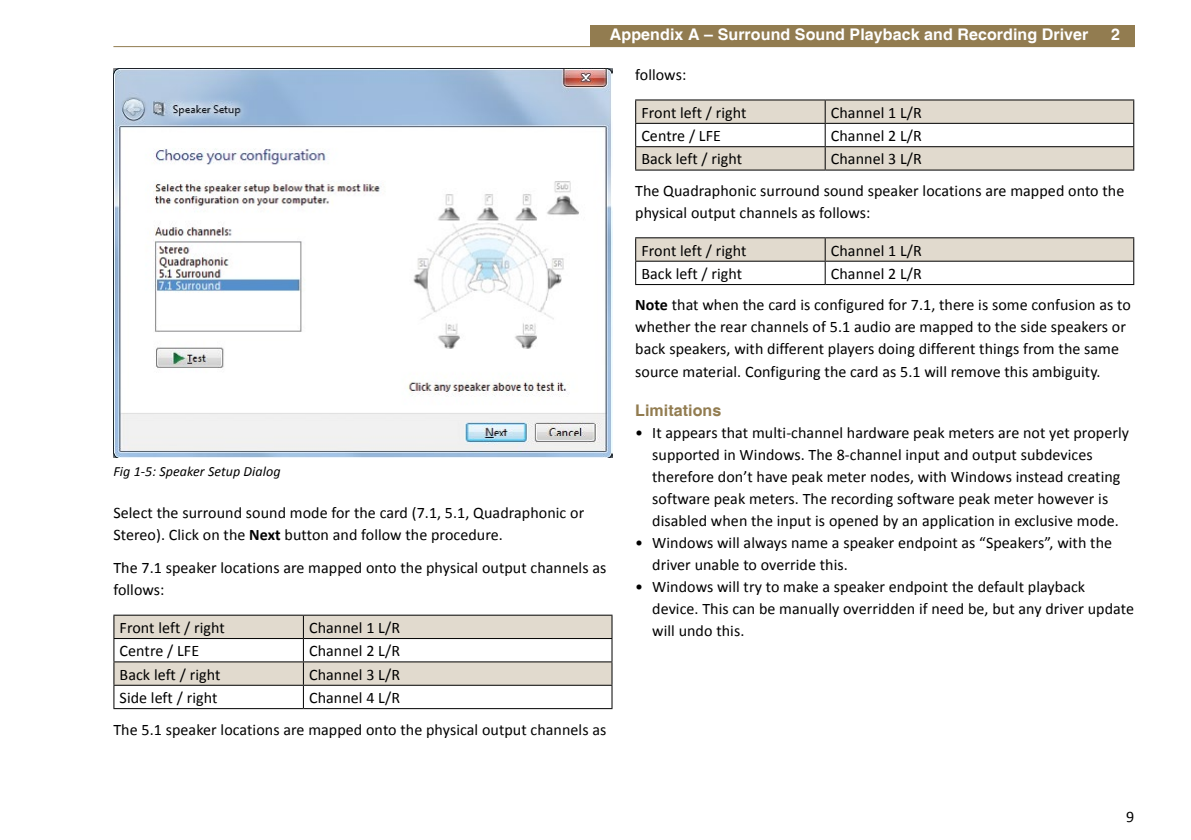
<style>
.page{position:relative;width:1191px;height:840px;background:#fff}
.page>*{position:absolute;margin:0;border:0;box-sizing:border-box;transform-origin:0 0}
.t1{font:16px/22px "Calibri";letter-spacing:.005em;color:#000}
.t2{font:700 16px "Helvetica";letter-spacing:.005em;color:#fff}
.t3{font:700 16px "Helvetica";letter-spacing:.005em;color:#927c50}
.t4{font:italic 14px "Calibri";letter-spacing:.005em;color:#000}
.s1{font-weight:700}
</style>
<div class="page">
<div style="left:590px;top:25px;width:544px;height:22px;background:#927c50"></div>
<hr style="left:113px;top:46px;width:1021px;height:1px;background:#927c50">
<svg style="left:113px;top:614px;width:499px;height:93px"></svg>
<hr style="left:113px;top:707px;width:190px;height:1px;background:#000">
<hr style="left:303px;top:707px;width:309px;height:1px;background:#000">
<hr style="left:635px;top:99px;width:190px;height:1px;background:#000">
<hr style="left:825px;top:99px;width:309px;height:1px;background:#000">
<svg style="left:635px;top:100px;width:499px;height:69px"></svg>
<hr style="left:635px;top:169px;width:190px;height:1px;background:#000">
<hr style="left:825px;top:169px;width:309px;height:1px;background:#000">
<hr style="left:635px;top:237px;width:190px;height:1px;background:#000">
<hr style="left:825px;top:237px;width:309px;height:1px;background:#000">
<svg style="left:635px;top:238px;width:499px;height:46px"></svg>
<hr style="left:635px;top:284px;width:190px;height:1px;background:#000">
<hr style="left:825px;top:284px;width:309px;height:1px;background:#000">
<img style="left:113px;top:68px;width:499px;height:389px">
<p class="t2" style="left:610px;top:25px;width:480px">Appendix A – Surround Sound Playback and Recording Driver</p>
<p class="t2" style="left:1111px;top:25px;width:10px">2</p>
<p class="t4" style="left:113px;top:462px;width:169px">Fig 1-5: Speaker Setup Dialog</p>
<p class="t1" style="left:113px;top:501px;width:472px">Select the surround sound mode for the card (7.1, 5.1, Quadraphonic or<br>Stereo). Click on the <span class="s1">Next</span> button and follow the procedure.</p>
<p class="t1" style="left:113px;top:556px;width:494px">The 7.1 speaker locations are mapped onto the physical output channels as follows:</p>
<p class="t1" style="left:120px;top:616px;width:107px">Front left / right</p>
<p class="t1" style="left:309px;top:616px;width:92px">Channel 1 L/R</p>
<p class="t1" style="left:120px;top:639px;width:81px">Centre / LFE</p>
<p class="t1" style="left:309px;top:639px;width:92px">Channel 2 L/R</p>
<p class="t1" style="left:120px;top:663px;width:102px">Back left / right</p>
<p class="t1" style="left:309px;top:663px;width:92px">Channel 3 L/R</p>
<p class="t1" style="left:120px;top:686px;width:99px">Side left / right</p>
<p class="t1" style="left:113px;top:681px;width:494px;line-height:31.6px;text-indent:196px">Channel 4 L/R<br>The 5.1 speaker locations are mapped onto the physical output channels as</p>
<p class="t1" style="left:635px;top:64px;width:53px">follows:</p>
<p class="t1" style="left:641px;top:101px;width:107px">Front left / right</p>
<p class="t1" style="left:831px;top:101px;width:92px">Channel 1 L/R</p>
<p class="t1" style="left:641px;top:125px;width:81px">Centre / LFE</p>
<p class="t1" style="left:831px;top:125px;width:92px">Channel 2 L/R</p>
<p class="t1" style="left:641px;top:148px;width:102px">Back left / right</p>
<p class="t1" style="left:635px;top:143px;width:491px;line-height:31.6px;text-align:center">Channel 3 L/R<br>The Quadraphonic surround sound speaker locations are mapped onto the</p>
<p class="t1" style="left:635px;top:201px;width:237px">physical output channels as follows:</p>
<p class="t1" style="left:641px;top:239px;width:107px">Front left / right</p>
<p class="t1" style="left:831px;top:239px;width:92px">Channel 1 L/R</p>
<p class="t1" style="left:641px;top:262px;width:102px">Back left / right</p>
<p class="t1" style="left:635px;top:258px;width:497px;line-height:31.6px;text-indent:196px">Channel 2 L/R<br><span class="s1">Note</span> that when the card is configured for 7.1, there is some confusion as to</p>
<p class="t1" style="left:635px;top:316px;width:492px">whether the rear channels of 5.1 audio are mapped to the side speakers or back speakers, with different players doing different things from the same source material. Configuring the card as 5.1 will remove this ambiguity.</p>
<p class="t3" style="left:635px;top:400px;width:88px">Limitations</p>
<p class="t1" style="left:652px;top:421px;width:478px;text-indent:-17px">• It appears that multi-channel hardware peak meters are not yet properly supported in Windows. The 8-channel input and output subdevices therefore don’t have peak meter nodes, with Windows instead creating software peak meters. The recording software peak meter however is disabled when the input is opened by an application in exclusive mode.</p>
<p class="t1" style="left:652px;top:531px;width:461px;text-indent:-17px">• Windows will always name a speaker endpoint as “Speakers”, with the driver unable to override this.</p>
<p class="t1" style="left:652px;top:575px;width:483px;text-indent:-17px">• Windows will try to make a speaker endpoint the default playback device. This can be manually overridden if need be, but any driver update will undo this.</p>
<p class="t1" style="left:1126px;top:805px;width:10px">9</p>
</div>
